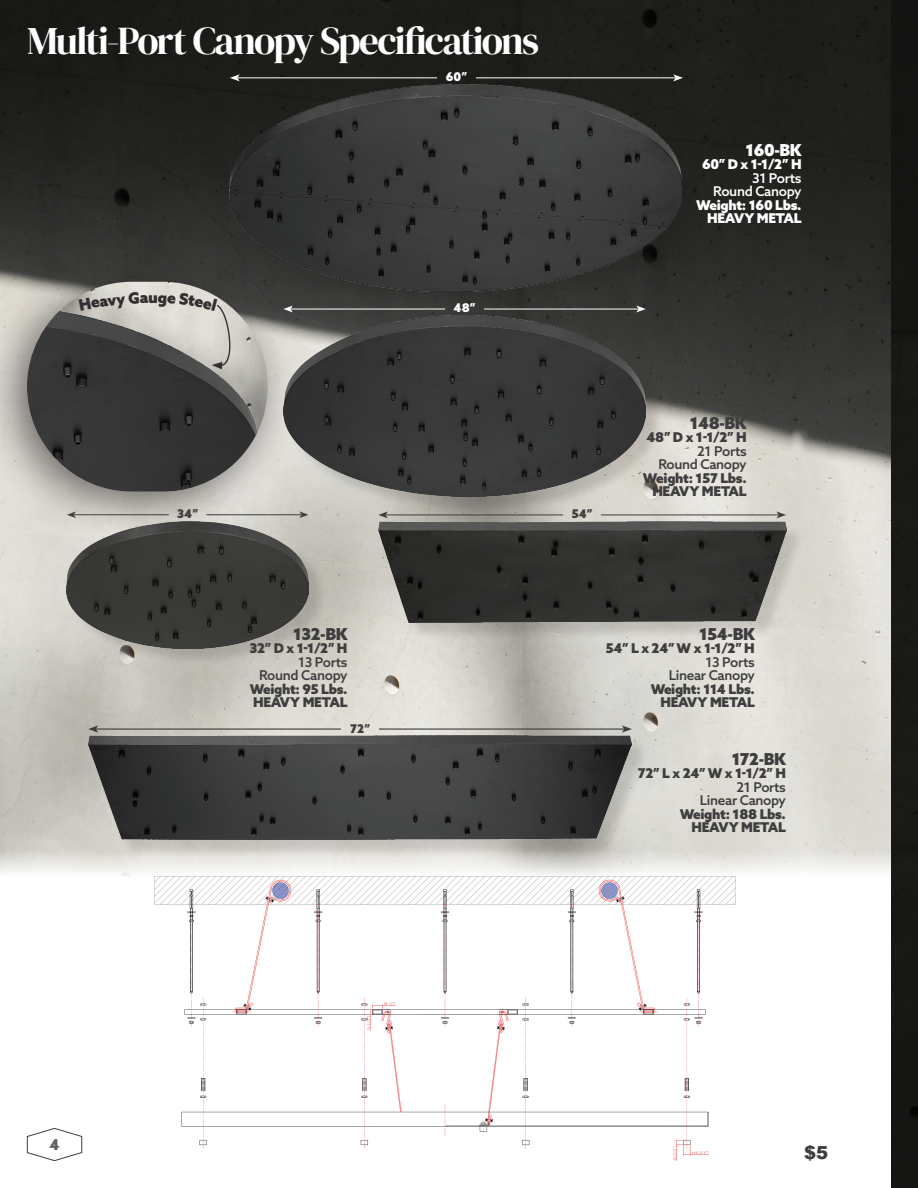
<style>
.page{position:relative;width:918px;height:1188px;background:#fff}
.page>*{position:absolute;margin:0;border:0;box-sizing:border-box;transform-origin:0 0}
.t1{font:39px "DM Serif Display";letter-spacing:-.045em;color:#fff}
.t2{font:900 18px "Arial";color:#3e3e3f}
.t3{font:900 16.5px "Azo Sans";letter-spacing:-.025em;color:#3e3e3f}
.t4{font:900 16.5px "Azo Sans";color:#fff}
.t5{font:900 15.75px "Azo Sans";color:#312f30}
.t6{font:900 15px "Azo Sans";color:#636366}
.t7{font:500 13.5px/13.5px "Azo Sans";letter-spacing:-.025em;color:#3e3e3f;text-align:right}
.t8{font:900 13.5px "Azo Sans";letter-spacing:-.025em;color:#3e3e3f}
.t9{font:500 13.5px/13.5px "Azo Sans";letter-spacing:-.025em;color:#fff;text-align:right}
.t10{font:900 13.5px "Azo Sans";letter-spacing:-.025em;color:#fff}
.t11{font:900 12px "Azo Sans";color:#3e3e3f}
.t12{font:900 12px "Azo Sans";color:#fff}
.s1{font-weight:900}
</style>
<div class="page">
<img style="left:0;top:0;width:891px;height:850px">
<div style="left:891px;top:0;width:27px;height:1188px;background:#181715"></div>
<img style="left:154px;top:877px;width:581px;height:284px">
<div style="left:0;top:252px;width:297px;height:288px;background:#231f20;opacity:.6"></div>
<img style="left:27px;top:302px;width:234px;height:190px">
<div style="left:233px;top:87px;width:468px;height:223px;background:#231f20;opacity:.15"></div>
<img style="left:230px;top:84px;width:453px;height:207px">
<hr style="left:237px;top:77px;width:439px;height:1px;background:#fff">
<svg style="left:230px;top:74px;width:10px;height:7px"></svg>
<svg style="left:673px;top:74px;width:10px;height:7px"></svg>
<div style="left:91px;top:738px;width:559px;height:120px;background:#231f20;opacity:.15"></div>
<img style="left:88px;top:736px;width:544px;height:104px">
<hr style="left:96px;top:728px;width:528px;height:2px;background:#3e3e3f">
<svg style="left:88px;top:725px;width:10px;height:8px"></svg>
<svg style="left:622px;top:725px;width:10px;height:8px"></svg>
<div style="left:381px;top:524px;width:423px;height:117px;background:#231f20;opacity:.15"></div>
<img style="left:378px;top:522px;width:408px;height:101px">
<hr style="left:386px;top:515px;width:393px;height:1px;background:#3e3e3f">
<svg style="left:378px;top:515px;width:10px;height:3px"></svg>
<svg style="left:776px;top:511px;width:10px;height:7px"></svg>
<div style="left:286px;top:318px;width:378px;height:197px;background:#231f20;opacity:.15"></div>
<img style="left:283px;top:316px;width:363px;height:180px">
<hr style="left:291px;top:309px;width:348px;height:1px;background:#fff">
<svg style="left:636px;top:306px;width:10px;height:6px"></svg>
<div style="left:69px;top:524px;width:258px;height:143px;background:#231f20;opacity:.15"></div>
<img style="left:67px;top:521px;width:241px;height:127px">
<hr style="left:74px;top:515px;width:95px;height:1px;background:#3e3e3f">
<svg style="left:67px;top:511px;width:9px;height:7px"></svg>
<hr style="left:206px;top:515px;width:96px;height:1px;background:#3e3e3f">
<svg style="left:299px;top:511px;width:9px;height:7px"></svg>
<img style="left:438px;top:74px;width:37px;height:7px">
<img style="left:446px;top:306px;width:37px;height:6px">
<img style="left:341px;top:725px;width:38px;height:8px">
<img style="left:563px;top:511px;width:38px;height:7px">
<svg style="left:27px;top:1128px;width:56px;height:33px"></svg>
<svg style="left:79px;top:291px;width:69px;height:19px"></svg>
<svg style="left:158px;top:284px;width:203px;height:204px;background:#747471"></svg>
<p class="t1" style="left:27px;top:18px;width:514px">Multi-Port Canopy Specifications</p>
<p class="t12" style="left:446px;top:69px;width:23px">60”</p>
<p class="t5" style="left:148px;top:287px;width:11px">u</p>
<p class="t12" style="left:454px;top:300px;width:23px">48”</p>
<p class="t11" style="left:177px;top:506px;width:22px">34”</p>
<p class="t11" style="left:572px;top:506px;width:22px">54”</p>
<p class="t4" style="left:745px;top:139px;width:58px">160-BK</p>
<p class="t10" style="left:702px;top:156px;width:101px">60” D x 1-1/2” H</p>
<p class="t9" style="left:696px;top:171px;width:107px">31 Ports<br>Round Canopy<br><span class="s1">Weight: 160 Lbs.</span></p>
<p class="t10" style="left:707px;top:210px;width:96px">HEAVY METAL</p>
<p class="t3" style="left:690px;top:412px;width:59px">148-BK</p>
<p class="t8" style="left:647px;top:428px;width:102px">48” D x 1-1/2” H</p>
<p class="t7" style="left:643px;top:444px;width:105px">21 Ports<br>Round Canopy<br><span class="s1">Weight: 157 Lbs.</span></p>
<p class="t8" style="left:652px;top:482px;width:96px">HEAVY METAL</p>
<p class="t3" style="left:293px;top:623px;width:56px">132-BK</p>
<p class="t8" style="left:249px;top:640px;width:100px">32” D x 1-1/2” H</p>
<p class="t7" style="left:250px;top:655px;width:99px">13 Ports<br>Round Canopy<br><span class="s1">Weight: 95 Lbs.</span></p>
<p class="t8" style="left:253px;top:694px;width:96px">HEAVY METAL</p>
<p class="t11" style="left:350px;top:720px;width:21px">72”</p>
<p class="t3" style="left:699px;top:623px;width:57px">154-BK</p>
<p class="t8" style="left:606px;top:640px;width:151px">54” L x 24” W x 1-1/2” H</p>
<p class="t7" style="left:651px;top:655px;width:106px">13 Ports<br>Linear Canopy<br><span class="s1">Weight: 114 Lbs.</span></p>
<p class="t8" style="left:660px;top:694px;width:96px">HEAVY METAL</p>
<p class="t3" style="left:732px;top:748px;width:56px">172-BK</p>
<p class="t8" style="left:638px;top:764px;width:150px">72” L x 24” W x 1-1/2” H</p>
<p class="t7" style="left:680px;top:780px;width:108px">21 Ports<br>Linear Canopy<br><span class="s1">Weight: 188 Lbs.</span></p>
<p class="t8" style="left:692px;top:818px;width:96px">HEAVY METAL</p>
<p class="t6" style="left:49px;top:1135px;width:12px">4</p>
<p class="t2" style="left:804px;top:1140px;width:26px">$5</p>
</div>
